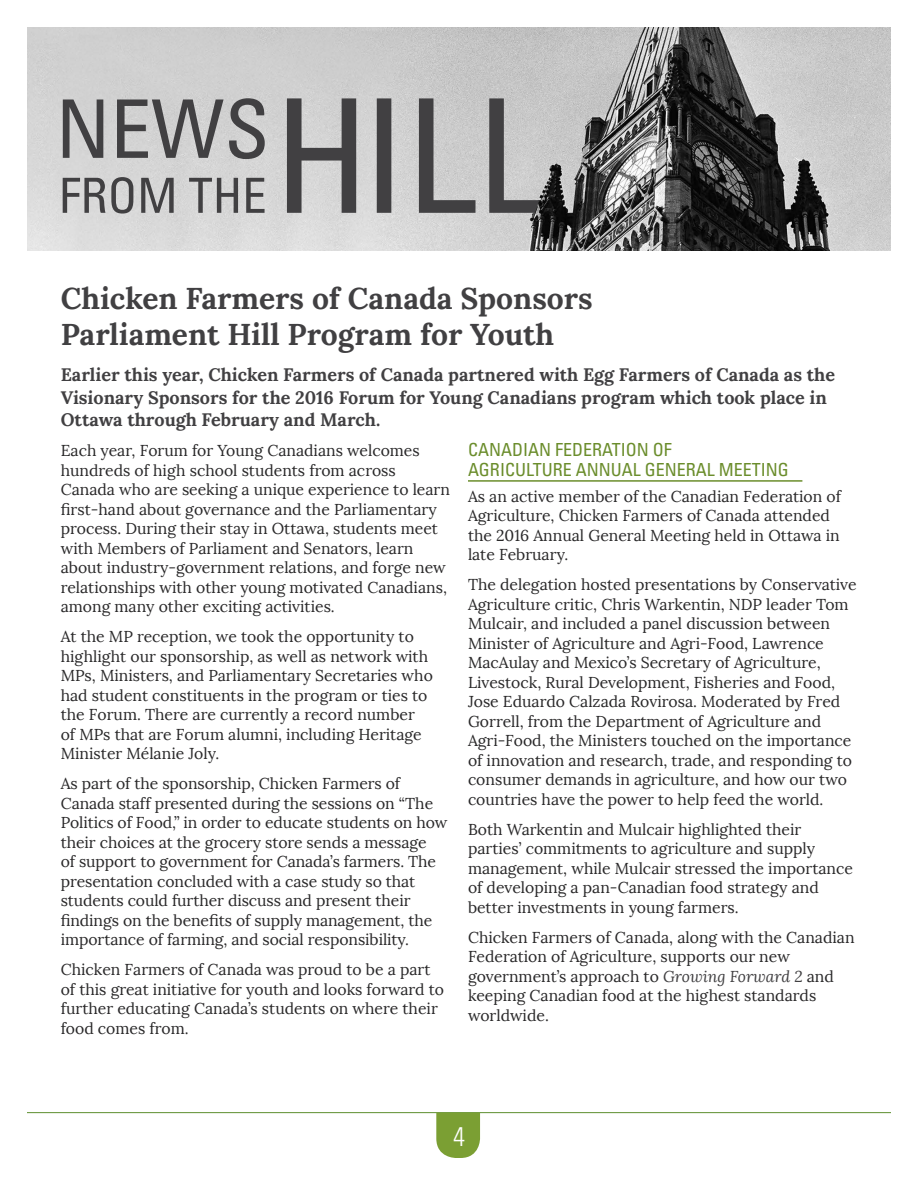
<style>
.page{position:relative;width:918px;height:1188px;background:#fff}
.page>*{position:absolute;margin:0;border:0;box-sizing:border-box;transform-origin:0 0}
.t1{font:700 30px/36px "Lora";color:#414042}
.t2{font:300 condensed 27px "Univers LT Std";color:#fff}
.t3{font:700 18px/22.5px "Lora";color:#414042}
.t4{font:condensed 18px/19.5px "Univers LT Std";color:#6b8d2c}
.t5{font:15.75px/19.5px "Lora";color:#292829}
.s1{font-style:italic;color:#414042}
</style>
<div class="page">
<hr style="left:27px;top:1112px;width:864px;height:1px;background:#5d8e2f">
<svg style="left:436px;top:1113px;width:44px;height:45px;background:#86a744"></svg>
<hr style="left:468px;top:480px;width:334px;height:2px;background:#6b8d2c">
<img style="left:27px;top:27px;width:864px;height:224px">
<svg style="left:63px;top:98px;width:476px;height:116px;background:#a7a7a8"></svg>
<svg style="left:63px;top:98px;width:202px;height:61px;background:#9c9c9c"></svg>
<h1 class="t1" style="left:61px;top:280px;width:533px">Chicken Farmers of Canada Sponsors<br>Parliament Hill Program for Youth</h1>
<p class="t3" style="left:61px;top:363px;width:776px">Earlier this year, Chicken Farmers of Canada partnered with Egg Farmers of Canada as the<br>Visionary Sponsors for the 2016 Forum for Young Canadians program which took place in<br>Ottawa through February and March.</p>
<p class="t5" style="left:61px;top:441px;width:391px">Each year, Forum for Young Canadians welcomes hundreds of high school students from across Canada who are seeking a unique experience to learn first-hand about governance and the Parliamentary process. During their stay in Ottawa, students meet with Members of Parliament and Senators, learn about industry-government relations, and forge new relationships with other young motivated Canadians, among many other exciting activities.</p>
<p class="t5" style="left:61px;top:627px;width:374px">At the MP reception, we took the opportunity to highlight our sponsorship, as well as network with MPs, Ministers, and Parliamentary Secretaries who had student constituents in the program or ties to the Forum. There are currently a record number of MPs that are Forum alumni, including Heritage Minister Mélanie Joly.</p>
<p class="t5" style="left:61px;top:774px;width:388px">As part of the sponsorship, Chicken Farmers of Canada staff presented during the sessions on “The Politics of Food,” in order to educate students on how their choices at the grocery store sends a message<br>of support to government for Canada’s farmers. The presentation concluded with a case study so that students could further discuss and present their findings on the benefits of supply management, the importance of farming, and social responsibility.</p>
<p class="t5" style="left:61px;top:960px;width:385px">Chicken Farmers of Canada was proud to be a part of this great initiative for youth and looks forward to further educating Canada’s students on where their food comes from.</p>
<p class="t4" style="left:468px;top:440px;width:322px">CANADIAN FEDERATION OF<br>AGRICULTURE ANNUAL GENERAL MEETING</p>
<p class="t5" style="left:468px;top:487px;width:374px">As an active member of the Canadian Federation of Agriculture, Chicken Farmers of Canada attended the 2016 Annual General Meeting held in Ottawa in late February.</p>
<p class="t5" style="left:468px;top:575px;width:390px">The delegation hosted presentations by Conservative Agriculture critic, Chris Warkentin, NDP leader Tom Mulcair, and included a panel discussion between Minister of Agriculture and Agri-Food, Lawrence MacAulay and Mexico’s Secretary of Agriculture, Livestock, Rural Development, Fisheries and Food, Jose Eduardo Calzada Rovirosa. Moderated by Fred Gorrell, from the Department of Agriculture and Agri-Food, the Ministers touched on the importance of innovation and research, trade, and responding to consumer demands in agriculture, and how our two countries have the power to help feed the world.</p>
<p class="t5" style="left:468px;top:820px;width:386px">Both Warkentin and Mulcair highlighted their parties’ commitments to agriculture and supply management, while Mulcair stressed the importance of developing a pan-Canadian food strategy and better investments in young farmers.</p>
<p class="t5" style="left:468px;top:928px;width:388px">Chicken Farmers of Canada, along with the Canadian Federation of Agriculture, supports our new government’s approach to <span class="s1">Growing Forward 2</span> and keeping Canadian food at the highest standards worldwide.</p>
<h2 class="t2" style="left:453px;top:1120px;width:13px">4</h2>
</div>
